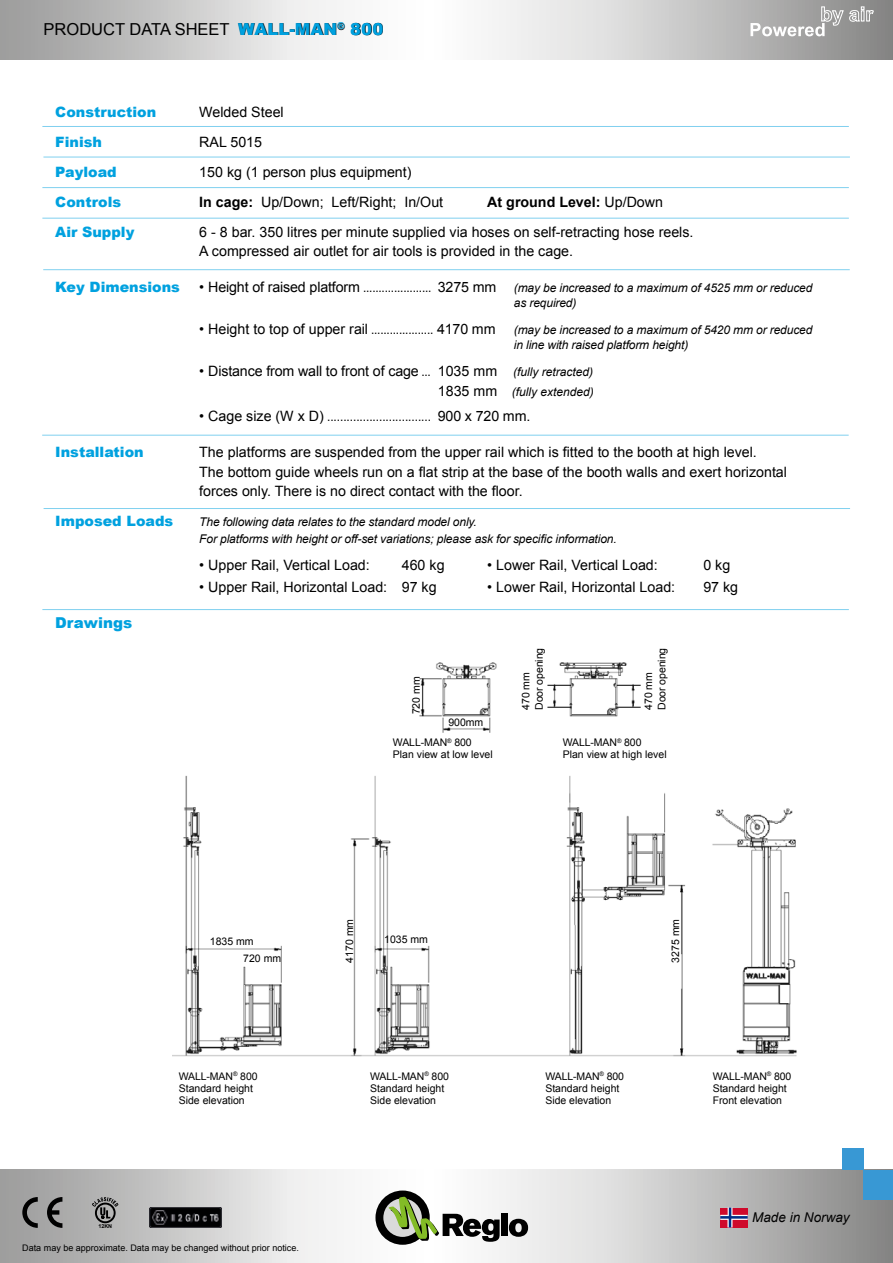
<style>
.page{position:relative;width:893px;height:1263px;background:#fff}
.page>*{position:absolute;margin:0;border:0;box-sizing:border-box;transform-origin:0 0}
.t1{font:16.5px "Arial";color:#000}
.t2{font:900 15px "Arial";color:#00a1df}
.t3{font:14.25px/19.5px "Arial";color:#000}
.t4{font:900 14.25px "Arial";color:#00a1df}
.t5{font:14.25px "Arial Narrow";color:#000}
.t6{font:700 14.25px "Arial";color:#000}
.t7{font:italic 13.5px "Arial";color:#000}
.t8{font:italic 12px/15px "Arial";letter-spacing:-.01em;color:#000}
.t9{font:10.5px/12px "Arial";color:#000}
.t10{font:9px "Arial";color:#000}
.t11{font:700 5.4px "Arial";color:#000}
.s1{font-weight:900}
.s2{font-weight:700}
.s3{font-weight:400}
.s4{font-family:"Arial Narrow"}
.s5{font-style:italic;font-size:12px}
.s6{font-style:normal;font-size:14.25px}
.s7{font-family:"Arial"}
</style>
<div class="page">
<svg style="left:0;top:1170px;width:893px;height:93px"></svg>
<svg style="left:720px;top:1207px;width:28px;height:20px"></svg>
<div style="left:501px;top:1214px;width:7px;height:22px;background:#000"></div>
<svg style="left:509px;top:1219px;width:19px;height:18px"></svg>
<svg style="left:379px;top:1194px;width:47px;height:47px"></svg>
<div style="left:375px;top:1190px;width:55px;height:55px;border:8px solid #000;border-radius:50%"></div>
<svg style="left:389px;top:1197px;width:111px;height:45px"></svg>
<svg style="left:47px;top:1197px;width:15px;height:31px"></svg>
<svg style="left:22px;top:1197px;width:16px;height:31px"></svg>
<svg style="left:92px;top:1197px;width:26px;height:26px"></svg>
<img style="left:150px;top:1207px;width:72px;height:21px">
<svg style="left:0;top:0;width:893px;height:60px"></svg>
<svg style="left:750px;top:6px;width:124px;height:30px;background:#b0b0af"></svg>
<div style="left:842px;top:1148px;width:21px;height:22px;background:#3898d4"></div>
<div style="left:863px;top:1170px;width:30px;height:29px;background:#3898d4"></div>
<hr style="left:42px;top:609px;width:807px;height:1px;background:#80d0ef">
<hr style="left:44px;top:508px;width:806px;height:1px;background:#80d0ef">
<hr style="left:42px;top:435px;width:807px;height:1px;background:#80d0ef">
<hr style="left:43px;top:269px;width:807px;height:1px;background:#80d0ef">
<hr style="left:42px;top:187px;width:807px;height:1px;background:#80d0ef">
<hr style="left:42px;top:218px;width:807px;height:1px;background:#80d0ef">
<hr style="left:43px;top:157px;width:807px;height:1px;background:#80d0ef">
<hr style="left:42px;top:126px;width:807px;height:1px;background:#80d0ef">
<img style="left:172px;top:662px;width:625px;height:395px">
<div style="left:386px;top:737px;width:146px;height:26px;background:#fff"></div>
<svg style="left:617px;top:685px;width:24px;height:1px"></svg>
<svg style="left:617px;top:707px;width:24px;height:1px"></svg>
<svg style="left:547px;top:685px;width:24px;height:1px"></svg>
<svg style="left:547px;top:707px;width:24px;height:1px"></svg>
<p class="t1" style="left:44px;top:19px;width:342px">PRODUCT DATA SHEET <span class="s1">WALL-MAN</span><sup>®</sup> <span class="s1">800</span></p>
<p class="t4" style="left:55px;top:101px;width:103px">Construction</p>
<p class="t3" style="left:199px;top:102px;width:86px">Welded Steel</p>
<p class="t4" style="left:55px;top:131px;width:48px">Finish</p>
<p class="t3" style="left:199px;top:132px;width:64px">RAL 5015</p>
<p class="t4" style="left:55px;top:161px;width:63px">Payload</p>
<p class="t3" style="left:199px;top:162px;width:214px">150 kg (1 person plus equipment)</p>
<p class="t4" style="left:55px;top:191px;width:67px">Controls</p>
<p class="t3" style="left:199px;top:192px;width:245px"><span class="s2">In cage:</span> Up/Down; Left/Right; In/Out</p>
<p class="t6" style="left:487px;top:192px;width:177px">At ground Level: <span class="s3">Up/Down</span></p>
<p class="t4" style="left:55px;top:221px;width:81px">Air Supply</p>
<p class="t3" style="left:199px;top:222px;width:496px">6 - 8 bar. 350 litres per minute supplied via hoses on self-retracting hose reels.<br>A compressed air outlet for air tools is provided in the cage.</p>
<p class="t4" style="left:55px;top:277px;width:126px">Key Dimensions</p>
<p class="t3" style="left:199px;top:278px;width:299px">• Height of raised platform <span class="s4">......................</span> 3275 mm</p>
<p class="t3" style="left:199px;top:320px;width:298px">• Height to top of upper rail <span class="s4">....................</span> 4170 mm</p>
<p class="t3" style="left:199px;top:362px;width:395px">• Distance from wall to front of cage <span class="s4">...</span> 1035 mm <span class="s5">(fully retracted)</span></p>
<p class="t8" style="left:438px;top:384px;width:158px"><span class="s6">1835 mm</span> (fully extended)</p>
<p class="t5" style="left:199px;top:406px;width:333px"><span class="s7">• Cage size (W x D)</span> ................................ <span class="s7">900 x 720 mm.</span></p>
<p class="t4" style="left:55px;top:442px;width:90px">Installation</p>
<p class="t3" style="left:199px;top:443px;width:589px">The platforms are suspended from the upper rail which is fitted to the booth at high level.<br>The bottom guide wheels run on a flat strip at the base of the booth walls and exert horizontal forces only. There is no direct contact with the floor.</p>
<p class="t4" style="left:55px;top:511px;width:119px">Imposed Loads</p>
<p class="t8" style="left:199px;top:514px;width:419px;line-height:16.5px">The following data relates to the standard model only.<br>For platforms with height or off-set variations; please ask for specific information.</p>
<p class="t3" style="left:199px;top:555px;width:172px">• Upper Rail, Vertical Load:</p>
<p class="t3" style="left:402px;top:555px;width:44px">460 kg</p>
<p class="t3" style="left:487px;top:555px;width:172px">• Lower Rail, Vertical Load:</p>
<p class="t3" style="left:703px;top:555px;width:28px">0 kg</p>
<p class="t3" style="left:199px;top:578px;width:239px">• Upper Rail, Horizontal Load: 97 kg</p>
<p class="t3" style="left:487px;top:578px;width:189px">• Lower Rail, Horizontal Load:</p>
<p class="t3" style="left:703px;top:578px;width:36px">97 kg</p>
<p class="t2" style="left:55px;top:612px;width:78px">Drawings</p>
<p class="t8" style="left:514px;top:280px;width:300px">(may be increased to a maximum of 4525 mm or reduced as required)</p>
<p class="t8" style="left:514px;top:322px;width:300px">(may be increased to a maximum of 5420 mm or reduced in line with raised platform height)</p>
<p class="t9" style="left:410px;top:714px;width:39px;rotate:-90deg">720 mm</p>
<p class="t9" style="left:448px;top:716px;width:37px">900mm</p>
<p class="t9" style="left:519px;top:710px;width:63px;line-height:13.5px;rotate:-90deg">470 mm<br>Door opening</p>
<p class="t9" style="left:642px;top:710px;width:63px;line-height:13.5px;rotate:-90deg">470 mm<br>Door opening</p>
<p class="t9" style="left:210px;top:936px;width:45px">1835 mm</p>
<p class="t9" style="left:243px;top:952px;width:39px">720 mm</p>
<p class="t9" style="left:393px;top:736px;width:101px">WALL-MAN<sup>®</sup> 800<br>Plan view at low level</p>
<p class="t9" style="left:563px;top:736px;width:105px">WALL-MAN<sup>®</sup> 800<br>Plan view at high level</p>
<p class="t9" style="left:344px;top:963px;width:45px;rotate:-90deg">4170 mm</p>
<p class="t9" style="left:384px;top:933px;width:45px">1035 mm</p>
<p class="t9" style="left:669px;top:963px;width:45px;rotate:-90deg">3275 mm</p>
<p class="t11" style="left:98px;top:1222px;width:15px">12KN</p>
<p class="t9" style="left:179px;top:1070px;width:80px">WALL-MAN<sup>®</sup> 800<br>Standard height<br>Side elevation</p>
<p class="t9" style="left:370px;top:1070px;width:80px">WALL-MAN<sup>®</sup> 800<br>Standard height<br>Side elevation</p>
<p class="t9" style="left:545px;top:1070px;width:80px">WALL-MAN<sup>®</sup> 800<br>Standard height<br>Side elevation</p>
<p class="t9" style="left:713px;top:1070px;width:80px">WALL-MAN<sup>®</sup> 800<br>Standard height<br>Front elevation</p>
<p class="t7" style="left:752px;top:1208px;width:99px">Made in Norway</p>
<p class="t10" style="left:22px;top:1241px;width:278px">Data may be approximate. Data may be changed without prior notice.</p>
</div>
